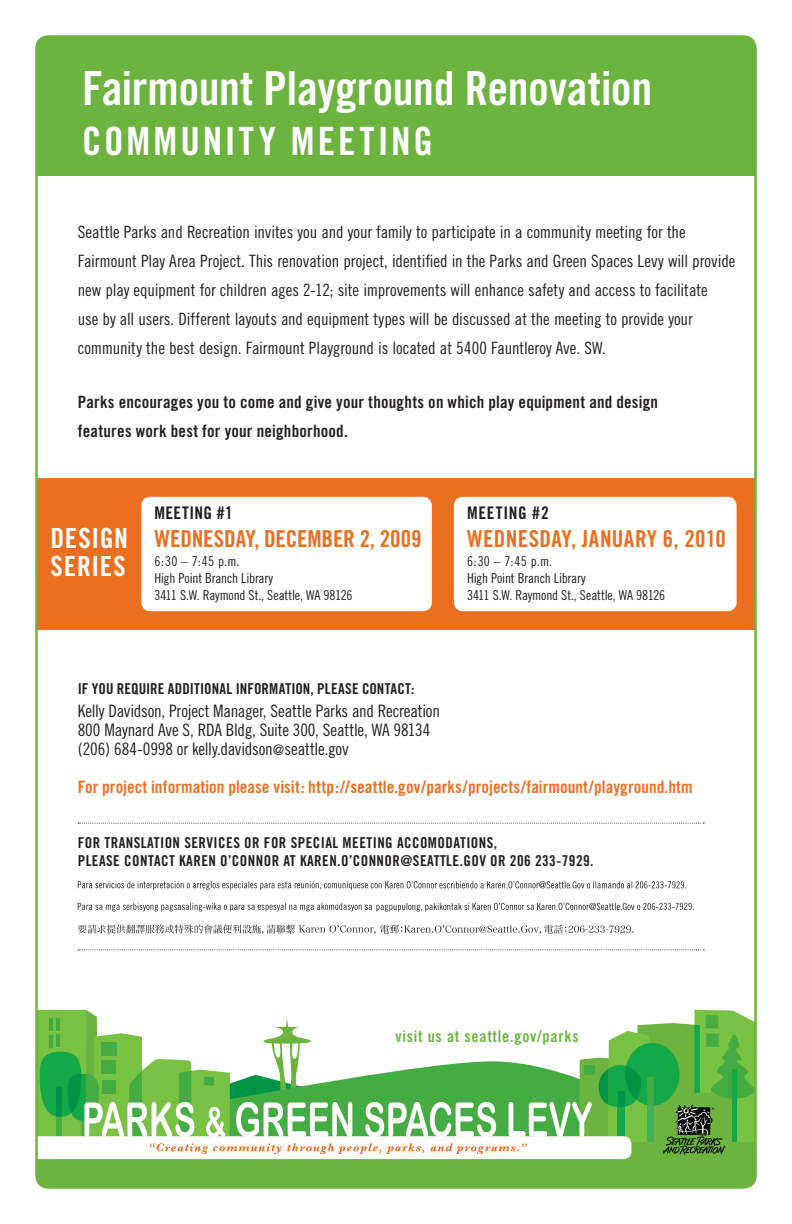
<style>
.page{position:relative;width:792px;height:1224px;background:#fff}
.page>*{position:absolute;margin:0;border:0;box-sizing:border-box;transform-origin:0 0}
.t1{font:47px "Trade Gothic Bold Cond Twenty";letter-spacing:-.01em;color:#fff}
.t2{font:39px "Trade Gothic Bold Cond Twenty";letter-spacing:.075em;color:#fff}
.t3{font:27.7px/27.7px "Trade Gothic Bold Cond Twenty";letter-spacing:.03em;color:#fff}
.t4{font:23.4px "Trade Gothic Bold Cond Twenty";color:#eb6f21}
.t5{font:17.4px "Trade Gothic Bold Cond Twenty";letter-spacing:.035em;color:#231f20}
.t6{font:17.2px/19px "Trade Gothic Cond Eighteen";letter-spacing:-.015em;color:#231f20}
.t7{font:17.2px "Trade Gothic Bold Cond Twenty";letter-spacing:.005em;color:#eb6f21}
.t8{font:17px/29px "Trade Gothic Cond Eighteen";letter-spacing:-.005em;color:#231f20}
.t9{font:17px/29px "Trade Gothic Bold Cond Twenty";letter-spacing:.01em;color:#231f20}
.t10{font:16px "Trade Gothic Bold Cond Twenty";letter-spacing:.05em;color:#6cb43f}
.t11{font:15px/18px "Trade Gothic Bold Cond Twenty";letter-spacing:.03em;color:#231f20}
.t12{font:15px "Trade Gothic Bold Cond Twenty";letter-spacing:.005em;color:#231f20}
.t13{font:13.7px/17px "Trade Gothic Cond Eighteen";letter-spacing:-.015em;color:#231f20}
.s1{font-size:14.5px}
</style>
<div class="page">
<div style="left:38px;top:478px;width:716px;height:152px;background:#eb6f21"></div>
<div style="left:36px;top:36px;width:720px;height:140px;background:#6cb43f"></div>
<div style="left:36px;top:1142px;width:720px;height:46px;background:#6cb43f"></div>
<svg style="left:38px;top:1010px;width:716px;height:150px"></svg>
<hr style="left:49px;top:1018px;width:4px;height:13px;background:#45ab43">
<hr style="left:56px;top:1018px;width:4px;height:13px;background:#45ab43">
<hr style="left:49px;top:1035px;width:4px;height:13px;background:#45ab43">
<hr style="left:56px;top:1035px;width:4px;height:12px;background:#45ab43">
<div style="left:141px;top:497px;width:291px;height:114px;background:#fff;border-radius:9px"></div>
<div style="left:454px;top:497px;width:283px;height:114px;background:#fff;border-radius:9px"></div>
<svg style="left:78px;top:925px;width:556px;height:9px"></svg>
<svg style="left:78px;top:903px;width:616px;height:9px"></svg>
<svg style="left:78px;top:881px;width:608px;height:9px"></svg>
<svg style="left:78px;top:823px;width:626px;height:1px"></svg>
<svg style="left:78px;top:949px;width:626px;height:1px"></svg>
<h1 class="t1" style="left:82px;top:60px;width:572px">Fairmount Playground Renovation</h1>
<h2 class="t2" style="left:82px;top:118px;width:352px">COMMUNITY MEETING</h2>
<p class="t8" style="left:78px;top:217px;width:659px">Seattle Parks and Recreation invites you and your family to participate in a community meeting for the Fairmount Play Area Project. This renovation project, identified in the Parks and Green Spaces Levy will provide new play equipment for children ages 2-12; site improvements will enhance safety and access to facilitate<br>use by all users. Different layouts and equipment types will be discussed at the meeting to provide your community the best design. Fairmount Playground is located at 5400 Fauntleroy Ave. SW.</p>
<p class="t9" style="left:78px;top:387px;width:582px">Parks encourages you to come and give your thoughts on which play equipment and design features work best for your neighborhood.</p>
<h3 class="t3" style="left:50px;top:524px;width:79px">DESIGN<br>SERIES</h3>
<p class="t5" style="left:154px;top:502px;width:80px">MEETING #1</p>
<h3 class="t4" style="left:154px;top:524px;width:269px">WEDNESDAY, DECEMBER 2, 2009</h3>
<p class="t13" style="left:154px;top:552px;width:200px">6:30 – 7:45 p.m.<br>High Point Branch Library<br>3411 S.W. Raymond St., Seattle, WA 98126</p>
<p class="t5" style="left:467px;top:502px;width:83px">MEETING #2</p>
<h3 class="t4" style="left:467px;top:524px;width:260px">WEDNESDAY, JANUARY 6, 2010</h3>
<p class="t13" style="left:467px;top:552px;width:200px">6:30 – 7:45 p.m.<br>High Point Branch Library<br>3411 S.W. Raymond St., Seattle, WA 98126</p>
<p class="t12" style="left:78px;top:679px;width:338px">IF YOU REQUIRE ADDITIONAL INFORMATION, PLEASE CONTACT:</p>
<p class="t6" style="left:78px;top:701px;width:364px">Kelly Davidson, Project Manager, Seattle Parks and Recreation<br>800 Maynard Ave S, RDA Bldg, Suite 300, Seattle, WA 98134 (206) 684-0998 or kelly.davidson<span class="s1">@</span>seattle.gov</p>
<p class="t7" style="left:78px;top:777px;width:616px">For project information please visit: http://seattle.gov/parks/projects/fairmount/playground.htm</p>
<p class="t11" style="left:78px;top:833px;width:517px">FOR TRANSLATION SERVICES OR FOR SPECIAL MEETING ACCOMODATIONS,<br>PLEASE CONTACT KAREN O’CONNOR AT KAREN.O’CONNOR@SEATTLE.GOV OR 206 233-7929.</p>
<p class="t10" style="left:395px;top:1026px;width:185px">visit us at seattle.gov/parks</p>
</div>
